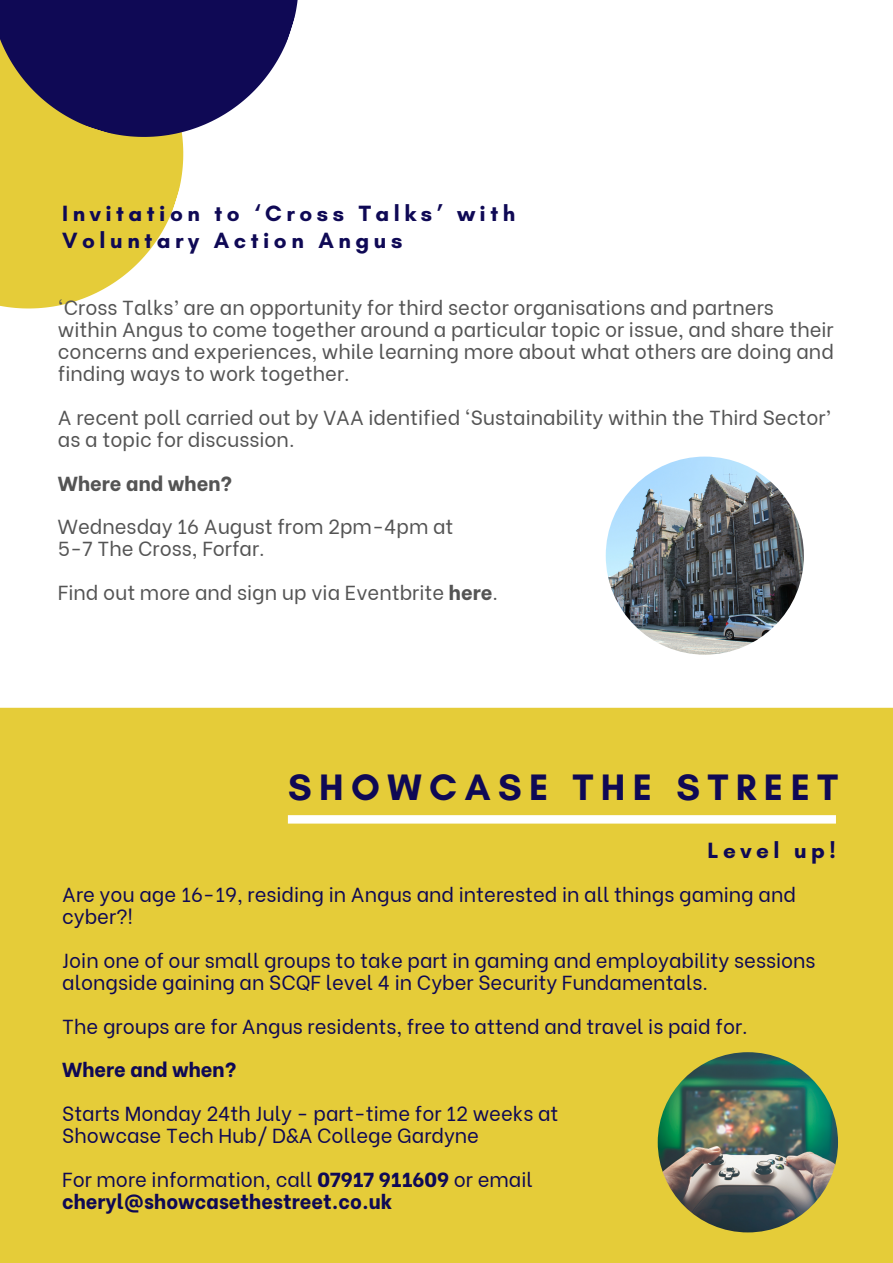
<style>
.page{position:relative;width:893px;height:1263px;background:#fff}
.page>*{position:absolute;margin:0;border:0;box-sizing:border-box;transform-origin:0 0}
.t1{font:700 37.5px "Glacial Indifference";letter-spacing:.2em;color:#0f0955}
.t2{font:700 22.5px "Glacial Indifference";letter-spacing:.2em;color:#0f0955}
.t3{font:20.25px/21.9px "Be Vietnam";color:#545454;text-align:justify}
.t4{font:20.25px/21.9px "Be Vietnam";color:#0f0955}
.t5{font:800 20.25px "Be Vietnam";color:#0f0955}
.t6{font:800 20.25px "Be Vietnam";color:#545454}
.s1{font-weight:800}
</style>
<div class="page">
<svg style="left:0;top:176px;width:182px;height:133px;fill:#e5cc39"></svg>
<svg style="left:0;top:0;width:298px;height:176px;fill:#0f0955"></svg>
<div style="left:0;top:708px;width:893px;height:555px;background:#e5cc39"></div>
<div style="left:288px;top:815px;width:548px;height:8px;background:#fff"></div>
<img style="left:658px;top:1052px;width:180px;height:180px;border-radius:50%">
<img style="left:606px;top:457px;width:198px;height:198px;border-radius:50%">
<p class="t2" style="left:62px;top:200px;width:454px">Invitation to ‘Cross Talks’ with</p>
<p class="t2" style="left:62px;top:227px;width:342px">Voluntary Action Angus</p>
<p class="t3" style="left:58px;top:295px;width:717px">‘Cross Talks’ are an opportunity for third sector organisations and partners</p>
<p class="t3" style="left:58px;top:317px;width:777px">within Angus to come together around a particular topic or issue, and share their concerns and experiences, while learning more about what others are doing and finding ways to work together.</p>
<p class="t3" style="left:58px;top:404px;width:774px">A recent poll carried out by VAA identified ‘Sustainability within the Third Sector’ as a topic for discussion.</p>
<p class="t6" style="left:58px;top:466px;width:176px">Where and when?</p>
<p class="t3" style="left:58px;top:514px;width:397px">Wednesday 16 August from 2pm-4pm at</p>
<p class="t3" style="left:58px;top:536px;width:208px">5-7 The Cross, Forfar.</p>
<p class="t3" style="left:58px;top:580px;width:441px">Find out more and sign up via Eventbrite <span class="s1">here</span>.</p>
<p class="t1" style="left:288px;top:764px;width:551px">SHOWCASE THE STREET</p>
<p class="t2" style="left:707px;top:836px;width:130px">Level up!</p>
<p class="t4" style="left:62px;top:881px;width:735px">Are you age 16-19, residing in Angus and interested in all things gaming and cyber?!</p>
<p class="t4" style="left:62px;top:947px;width:755px">Join one of our small groups to take part in gaming and employability sessions alongside gaining an SCQF level 4 in Cyber Security Fundamentals.</p>
<p class="t4" style="left:62px;top:1013px;width:687px">The groups are for Angus residents, free to attend and travel is paid for.</p>
<p class="t5" style="left:62px;top:1053px;width:176px">Where and when?</p>
<p class="t4" style="left:62px;top:1101px;width:498px">Starts Monday 24th July - part-time for 12 weeks at</p>
<p class="t4" style="left:62px;top:1123px;width:418px">Showcase Tech Hub/ D&amp;A College Gardyne</p>
<p class="t4" style="left:62px;top:1167px;width:472px">For more information, call <span class="s1">07917 911609</span> or email</p>
<p class="t5" style="left:62px;top:1185px;width:332px">cheryl@showcasethestreet.co.uk</p>
</div>
